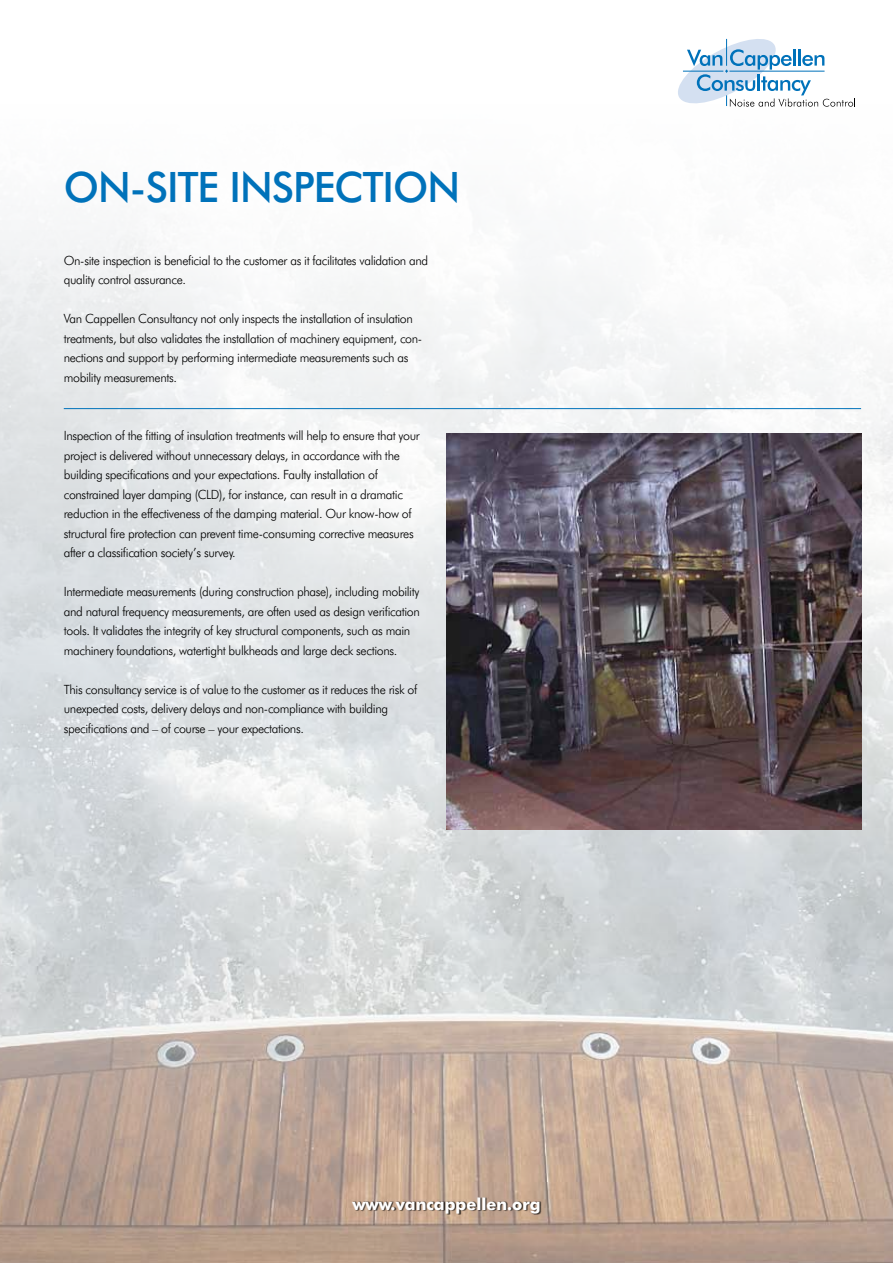
<style>
.page{position:relative;width:893px;height:1263px;background:#fff}
.page>*{position:absolute;margin:0;border:0;box-sizing:border-box;transform-origin:0 0}
.t1{font:500 42px "Futura BT";letter-spacing:-.025em;color:#0072ba}
.t2{font:700 16.5px "Futura BT";letter-spacing:-.005em;color:#fff}
.t3{font:300 12.75px/19.5px "Futura BT";letter-spacing:-.03em;color:#000}
</style>
<div class="page">
<img style="left:0;top:38px;width:893px;height:1225px">
<svg style="left:678px;top:39px;width:178px;height:68px"></svg>
<hr style="left:64px;top:408px;width:797px;height:1px;background:#0072ba">
<img style="left:446px;top:434px;width:415px;height:395px">
<div style="left:352px;top:1198px;width:189px;height:17px;background:#000;opacity:.75"></div>
<h1 class="t1" style="left:64px;top:162px;width:398px">ON-SITE INSPECTION</h1>
<p class="t3" style="left:64px;top:250px;width:366px">On-site inspection is beneficial to the customer as it facilitates validation and quality control assurance.</p>
<p class="t3" style="left:64px;top:309px;width:360px">Van Cappellen Consultancy not only inspects the installation of insulation treatments, but also validates the installation of machinery equipment, con&shy;nections and support by performing intermediate measurements such as mobility measurements.</p>
<p class="t3" style="left:64px;top:426px;width:357px">Inspection of the fitting of insulation treatments will help to ensure that your project is delivered without unnecessary delays, in accordance with the building specifications and your expectations. Faulty installation of constrained layer damping (CLD), for instance, can result in a dramatic reduction in the effectiveness of the damping material. Our know-how of structural fire protection can prevent time-consuming corrective measures after a classification society’s survey.</p>
<p class="t3" style="left:64px;top:582px;width:358px">Intermediate measurements (during construction phase), including mobility and natural frequency measurements, are often used as design verification tools. It validates the integrity of key structural components, such as main machinery foundations, watertight bulkheads and large deck sections.</p>
<p class="t3" style="left:64px;top:679px;width:355px">This consultancy service is of value to the customer as it reduces the risk of unexpected costs, delivery delays and non-compliance with building specifications and – of course – your expectations.</p>
<p class="t2" style="left:352px;top:1194px;width:190px">www.vancappellen.org</p>
</div>
